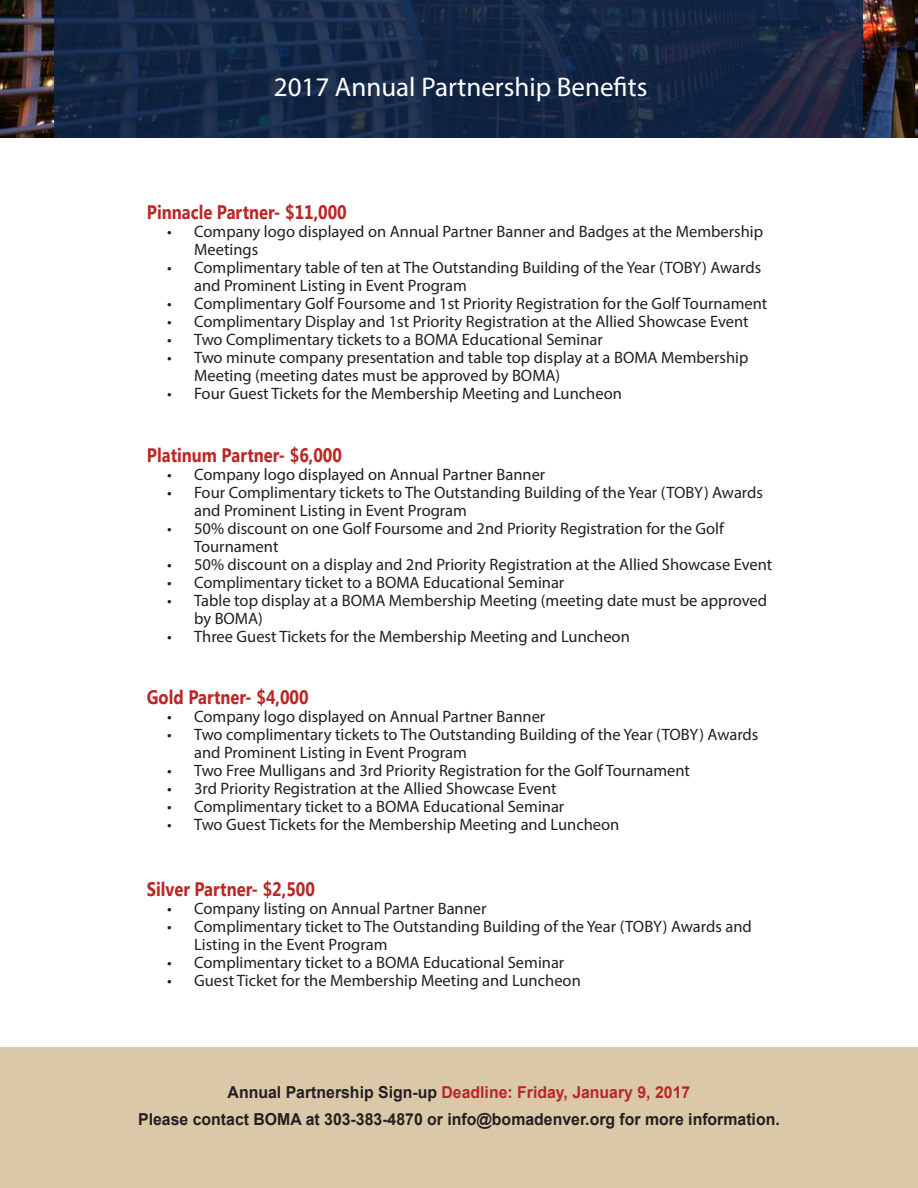
<style>
.page{position:relative;width:918px;height:1188px;background:#fff}
.page>*{position:absolute;margin:0;border:0;box-sizing:border-box;transform-origin:0 0}
.pullout{font:27px "Myriad Pro";color:#fff}
.Heading1{font:700 19.5px "Segoe UI";color:#ba2725;scale:.85 1}
.t1{font:16.5px/18px "Myriad Pro";color:#231f20}
.t2{font:700 16.5px "Arial";color:#231f20;scale:.96 1}
.t3{font:700 16.5px "Arial";color:#ba2725;scale:.96 1}
.s1{color:#231f20}
</style>
<div class="page">
<img style="left:0;top:0;width:916px;height:137px">
<img style="left:916px;top:0;width:2px;height:137px">
<svg style="left:55px;top:0;width:808px;height:137px;background:#152745"></svg>
<div style="left:0;top:1048px;width:918px;height:140px;background:#dbc8a9"></div>
<p class="pullout" style="left:274px;top:71px;width:375px">2017 Annual Partnership Benefits</p>
<p class="Heading1" style="left:147px;top:199px;width:237px">Pinnacle Partner- $11,000</p>
<p class="t1" style="left:194px;top:223px;width:570px;text-indent:-27px">• Company logo displayed on Annual Partner Banner and Badges at the Membership<br>Meetings</p>
<p class="t1" style="left:194px;top:259px;width:569px;text-indent:-27px">• Complimentary table of ten at The Outstanding Building of the Year (TOBY) Awards and Prominent Listing in Event Program</p>
<p class="t1" style="left:167px;top:295px;width:602px">• Complimentary Golf Foursome and 1st Priority Registration for the Golf Tournament</p>
<p class="t1" style="left:167px;top:313px;width:583px">• Complimentary Display and 1st Priority Registration at the Allied Showcase Event</p>
<p class="t1" style="left:167px;top:331px;width:437px">• Two Complimentary tickets to a BOMA Educational Seminar</p>
<p class="t1" style="left:194px;top:349px;width:556px;text-indent:-27px">• Two minute company presentation and table top display at a BOMA Membership<br>Meeting (meeting dates must be approved by BOMA)</p>
<p class="t1" style="left:167px;top:385px;width:456px">• Four Guest Tickets for the Membership Meeting and Luncheon</p>
<p class="Heading1" style="left:147px;top:441px;width:231px">Platinum Partner- $6,000</p>
<p class="t1" style="left:167px;top:465px;width:380px">• Company logo displayed on Annual Partner Banner</p>
<p class="t1" style="left:194px;top:483px;width:570px;text-indent:-27px">• Four Complimentary tickets to The Outstanding Building of the Year (TOBY) Awards and Prominent Listing in Event Program</p>
<p class="t1" style="left:194px;top:519px;width:531px;text-indent:-27px">• 50% discount on one Golf Foursome and 2nd Priority Registration for the Golf<br>Tournament</p>
<p class="t1" style="left:167px;top:555px;width:607px">• 50% discount on a display and 2nd Priority Registration at the Allied Showcase Event</p>
<p class="t1" style="left:167px;top:573px;width:399px">• Complimentary ticket to a BOMA Educational Seminar</p>
<p class="t1" style="left:194px;top:591px;width:575px;text-indent:-27px">• Table top display at a BOMA Membership Meeting (meeting date must be approved by BOMA)</p>
<p class="t1" style="left:167px;top:627px;width:464px">• Three Guest Tickets for the Membership Meeting and Luncheon</p>
<p class="Heading1" style="left:147px;top:683px;width:192px">Gold Partner- $4,000</p>
<p class="t1" style="left:167px;top:707px;width:380px">• Company logo displayed on Annual Partner Banner</p>
<p class="t1" style="left:194px;top:725px;width:566px;text-indent:-27px">• Two complimentary tickets to The Outstanding Building of the Year (TOBY) Awards and Prominent Listing in Event Program</p>
<p class="t1" style="left:167px;top:761px;width:524px">• Two Free Mulligans and 3rd Priority Registration for the Golf Tournament</p>
<p class="t1" style="left:167px;top:779px;width:391px">• 3rd Priority Registration at the Allied Showcase Event</p>
<p class="t1" style="left:167px;top:797px;width:399px">• Complimentary ticket to a BOMA Educational Seminar</p>
<p class="t1" style="left:167px;top:815px;width:454px">• Two Guest Tickets for the Membership Meeting and Luncheon</p>
<p class="Heading1" style="left:147px;top:875px;width:199px">Silver Partner- $2,500</p>
<p class="t1" style="left:167px;top:899px;width:321px">• Company listing on Annual Partner Banner</p>
<p class="t1" style="left:194px;top:917px;width:559px;text-indent:-27px">• Complimentary ticket to The Outstanding Building of the Year (TOBY) Awards and<br>Listing in the Event Program</p>
<p class="t1" style="left:167px;top:953px;width:399px">• Complimentary ticket to a BOMA Educational Seminar</p>
<p class="t1" style="left:167px;top:971px;width:415px">• Guest Ticket for the Membership Meeting and Luncheon</p>
<p class="t3" style="left:228px;top:1082px;width:483px"><span class="s1">Annual Partnership Sign-up</span> Deadline: Friday, January 9, 2017</p>
<p class="t2" style="left:138px;top:1109px;width:670px">Please contact BOMA at 303-383-4870 or info@bomadenver.org for more information.</p>
</div>
